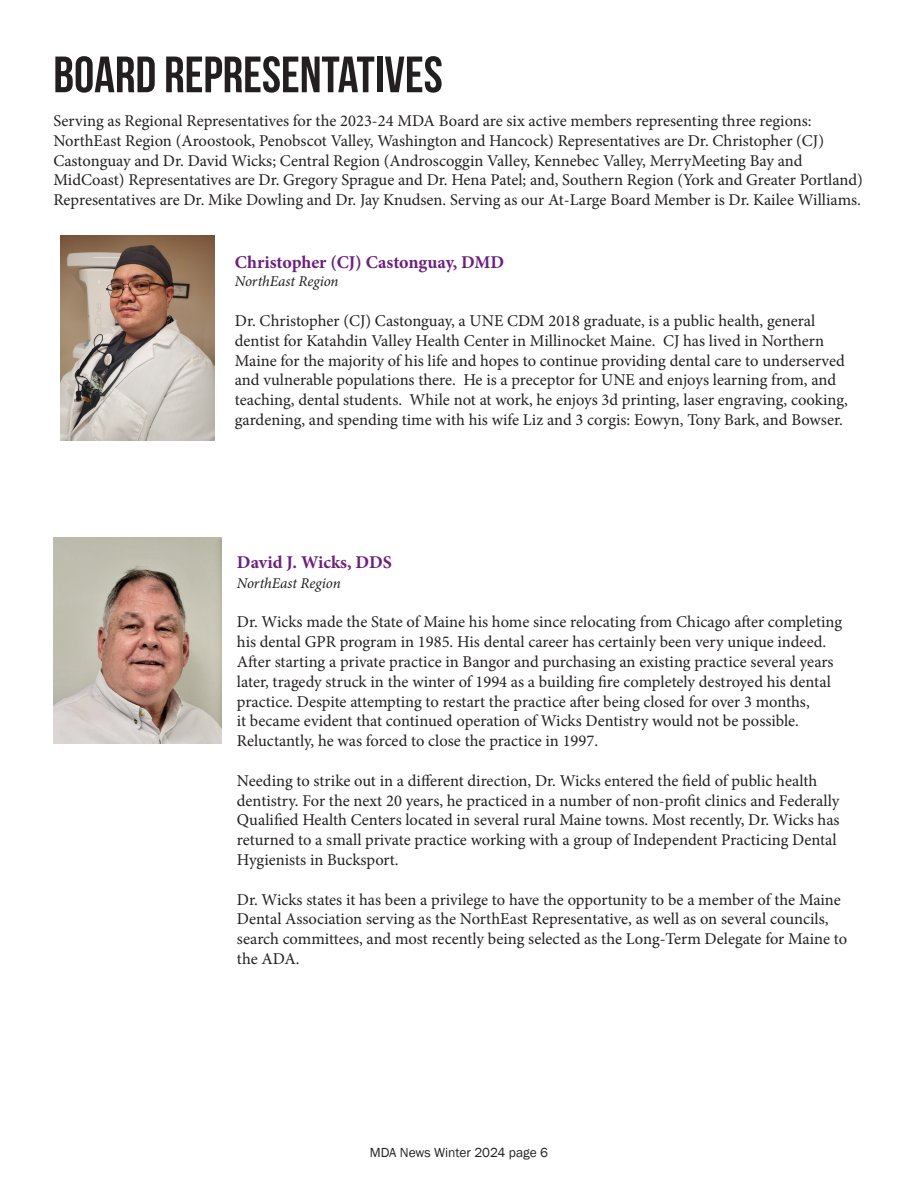
<style>
.page{position:relative;width:918px;height:1188px;background:#fff}
.page>*{position:absolute;margin:0;border:0;box-sizing:border-box;transform-origin:0 0}
.t1{font:51px "Bebas Neue";color:#231f20}
.t2{font:700 18px "Minion Pro";color:#6b1f7e}
.t3{font:16.5px/19.8px "Minion Pro";color:#231f20}
.t4{font:italic 15px "Minion Pro";letter-spacing:-.005em;color:#231f20}
.t5{font:13.5px "Franklin Gothic";color:#231f20}
</style>
<div class="page">
<img style="left:60px;top:235px;width:155px;height:206px">
<img style="left:53px;top:537px;width:169px;height:206px">
<p class="t1" style="left:53px;top:47px;width:391px">BOARD REPRESENTATIVES</p>
<p class="t3" style="left:53px;top:111px;width:811px">Serving as Regional Representatives for the 2023-24 MDA Board are six active members representing three regions:<br>NorthEast Region (Aroostook, Penobscot Valley, Washington and Hancock) Representatives are Dr. Christopher (CJ)<br>Castonguay and Dr. David Wicks; Central Region (Androscoggin Valley, Kennebec Valley, MerryMeeting Bay and MidCoast) Representatives are Dr. Gregory Sprague and Dr. Hena Patel; and, Southern Region (York and Greater Portland)<br>Representatives are Dr. Mike Dowling and Dr. Jay Knudsen. Serving as our At-Large Board Member is Dr. Kailee Williams.</p>
<p class="t2" style="left:235px;top:250px;width:271px">Christopher (CJ) Castonguay, DMD</p>
<p class="t4" style="left:235px;top:271px;width:105px">NorthEast Region</p>
<p class="t3" style="left:235px;top:311px;width:615px">Dr. Christopher (CJ) Castonguay, a UNE CDM 2018 graduate, is a public health, general dentist for Katahdin Valley Health Center in Millinocket Maine. CJ has lived in Northern Maine for the majority of his life and hopes to continue providing dental care to underserved and vulnerable populations there. He is a preceptor for UNE and enjoys learning from, and teaching, dental students. While not at work, he enjoys 3d printing, laser engraving, cooking, gardening, and spending time with his wife Liz and 3 corgis: Eowyn, Tony Bark, and Bowser.</p>
<p class="t2" style="left:237px;top:550px;width:156px">David J. Wicks, DDS</p>
<p class="t4" style="left:237px;top:573px;width:105px">NorthEast Region</p>
<p class="t3" style="left:237px;top:612px;width:607px">Dr. Wicks made the State of Maine his home since relocating from Chicago after completing his dental GPR program in 1985. His dental career has certainly been very unique indeed.<br>After starting a private practice in Bangor and purchasing an existing practice several years later, tragedy struck in the winter of 1994 as a building fire completely destroyed his dental practice. Despite attempting to restart the practice after being closed for over 3 months,<br>it became evident that continued operation of Wicks Dentistry would not be possible.<br>Reluctantly, he was forced to close the practice in 1997.</p>
<p class="t3" style="left:237px;top:771px;width:604px">Needing to strike out in a different direction, Dr. Wicks entered the field of public health dentistry. For the next 20 years, he practiced in a number of non-profit clinics and Federally Qualified Health Centers located in several rural Maine towns. Most recently, Dr. Wicks has returned to a small private practice working with a group of Independent Practicing Dental Hygienists in Bucksport.</p>
<p class="t3" style="left:237px;top:890px;width:612px">Dr. Wicks states it has been a privilege to have the opportunity to be a member of the Maine Dental Association serving as the NorthEast Representative, as well as on several councils, search committees, and most recently being selected as the Long-Term Delegate for Maine to the ADA.</p>
<p class="t5" style="left:370px;top:1144px;width:180px">MDA News Winter 2024 page 6</p>
</div>
